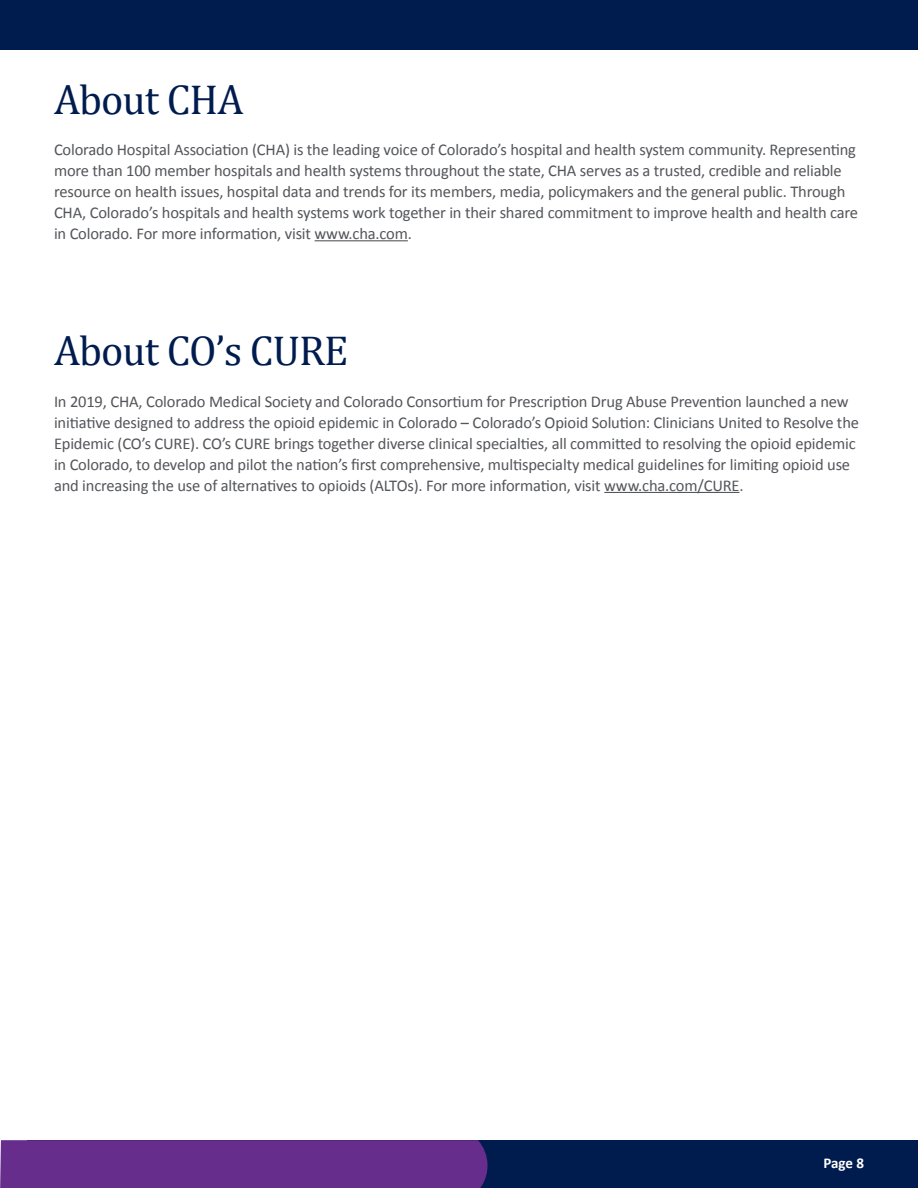
<style>
.page{position:relative;width:918px;height:1188px;background:#fff}
.page>*{position:absolute;margin:0;border:0;box-sizing:border-box;transform-origin:0 0}
.t1{font:42px "Cambria Math";letter-spacing:-.02em;color:#001c4e}
.t2{font:16.5px/21px "Calibri";letter-spacing:-.01em;color:#54555a}
.t3{font:700 15px "Calibri";color:#fff}
</style>
<div class="page">
<div style="left:0;top:0;width:918px;height:50px;background:#001c4e"></div>
<div style="left:27px;top:1140px;width:891px;height:48px;background:#001c4e"></div>
<div style="left:0;top:1140px;width:488px;height:48px;background:#662d8c"></div>
<hr style="left:315px;top:240px;width:93px;height:1px;background:#54555a">
<hr style="left:604px;top:492px;width:135px;height:1px;background:#54555a">
<p class="t1" style="left:54px;top:75px;width:191px">About CHA</p>
<p class="t2" style="left:54px;top:139px;width:806px">Colorado Hospital Association (CHA) is the leading voice of Colorado’s hospital and health system community. Representing more than 100 member hospitals and health systems throughout the state, CHA serves as a trusted, credible and reliable resource on health issues, hospital data and trends for its members, media, policymakers and the general public. Through CHA, Colorado’s hospitals and health systems work together in their shared commitment to improve health and health care in Colorado. For more information, visit www.cha.com.</p>
<p class="t1" style="left:54px;top:326px;width:296px">About CO’s CURE</p>
<p class="t2" style="left:54px;top:391px;width:807px">In 2019, CHA, Colorado Medical Society and Colorado Consortium for Prescription Drug Abuse Prevention launched a new initiative designed to address the opioid epidemic in Colorado – Colorado’s Opioid Solution: Clinicians United to Resolve the Epidemic (CO’s CURE). CO’s CURE brings together diverse clinical specialties, all committed to resolving the opioid epidemic in Colorado, to develop and pilot the nation’s first comprehensive, multispecialty medical guidelines for limiting opioid use and increasing the use of alternatives to opioids (ALTOs). For more information, visit www.cha.com/CURE.</p>
<p class="t3" style="left:823px;top:1153px;width:42px">Page 8</p>
</div>
